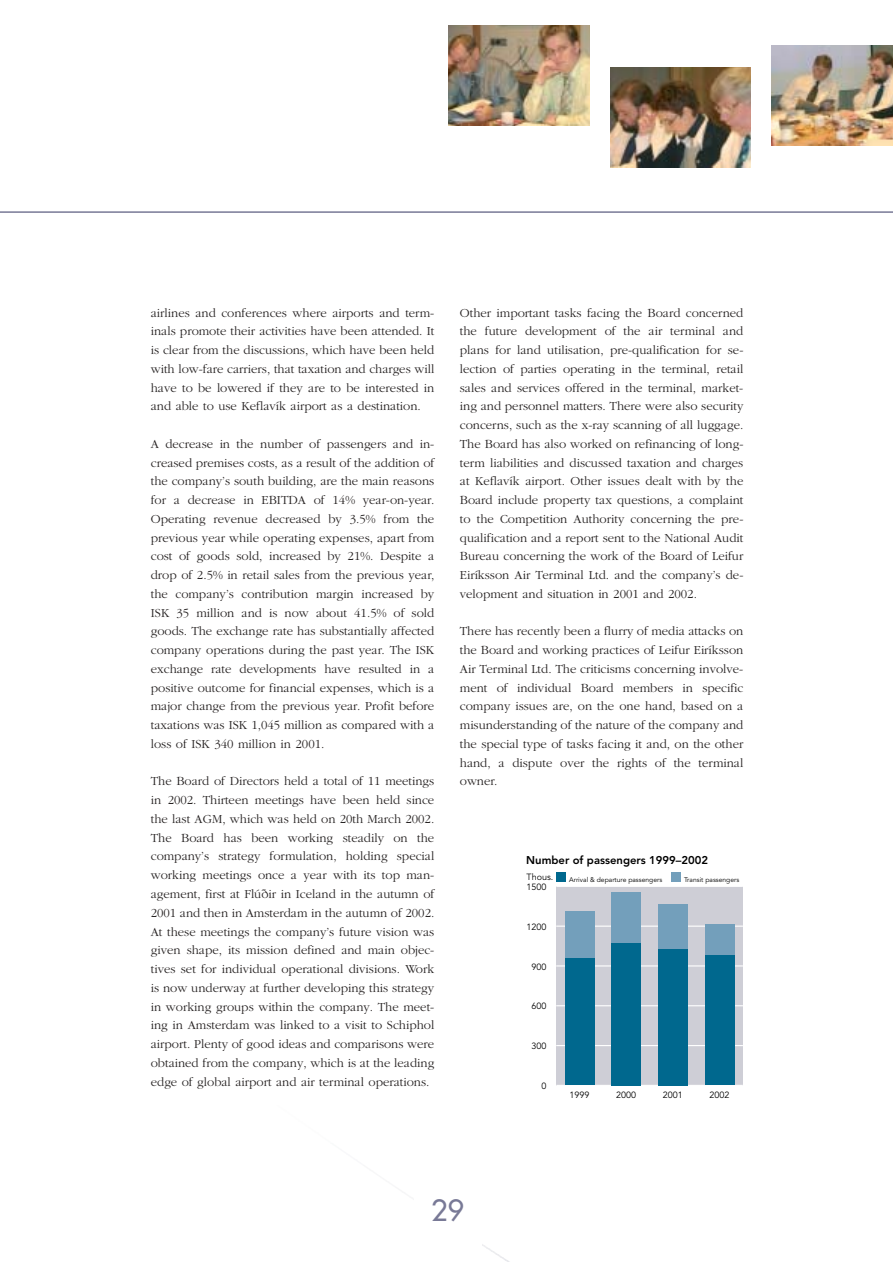
<style>
.page{position:relative;width:893px;height:1262px;background:#fff}
.page>*{position:absolute;margin:0;border:0;box-sizing:border-box;transform-origin:0 0}
.t1{font:28.5px "Futura";color:#787996}
.t2{font:300 12.75px/18.8px "Garamond";color:#231f1f;text-align:justify}
.t3{font:800 11.25px "Avenir";color:#000}
.t4{font:9px "Avenir";color:#000}
.t5{font:6.75px "Avenir";color:#000}
</style>
<div class="page">
<div style="left:0;top:1138px;width:510px;height:5px;background:#fbfcfc"></div>
<hr style="left:0;top:1235px;width:510px;height:1px;background:#f2f3f5">
<hr style="left:0;top:1236px;width:510px;height:2px;background:#f1f3f5">
<hr style="left:0;top:1238px;width:510px;height:1px;background:#f1f2f5">
<hr style="left:0;top:1239px;width:510px;height:2px;background:#f0f0f3">
<hr style="left:0;top:1241px;width:510px;height:1px;background:#efeff3">
<hr style="left:0;top:1242px;width:510px;height:2px;background:#efeff2">
<hr style="left:0;top:1244px;width:510px;height:1px;background:#efeff1">
<hr style="left:0;top:1245px;width:510px;height:2px;background:#efeff1">
<hr style="left:0;top:1247px;width:510px;height:1px;background:#edeef0">
<hr style="left:0;top:1248px;width:510px;height:2px;background:#ecedf0">
<hr style="left:0;top:1250px;width:510px;height:1px;background:#ecedf0">
<hr style="left:0;top:1251px;width:510px;height:2px;background:#ecedef">
<hr style="left:0;top:1253px;width:510px;height:1px;background:#ececee">
<hr style="left:0;top:1254px;width:510px;height:2px;background:#ebebee">
<hr style="left:0;top:1256px;width:510px;height:1px;background:#ebebee">
<hr style="left:0;top:1257px;width:510px;height:2px;background:#eaeaee">
<hr style="left:0;top:1259px;width:510px;height:1px;background:#e8e9ed">
<hr style="left:0;top:1260px;width:510px;height:1px;background:#e8e9ed">
<div style="left:414px;top:1194px;width:67px;height:54px;background:#fff"></div>
<hr style="left:0;top:211px;width:892px;height:2px;background:#787996">
<div style="left:556px;top:886px;width:186px;height:199px;background:#ceced6"></div>
<hr style="left:556px;top:1084px;width:186px;height:2px;background:#fff">
<hr style="left:556px;top:1045px;width:186px;height:1px;background:#fff">
<hr style="left:556px;top:1005px;width:186px;height:1px;background:#fff">
<hr style="left:556px;top:965px;width:186px;height:1px;background:#fff">
<hr style="left:556px;top:925px;width:186px;height:1px;background:#fff">
<hr style="left:556px;top:885px;width:186px;height:2px;background:#fff">
<div style="left:564px;top:911px;width:30px;height:47px;background:#739fbb"></div>
<div style="left:611px;top:892px;width:30px;height:50px;background:#739fbb"></div>
<div style="left:658px;top:904px;width:29px;height:44px;background:#739fbb"></div>
<div style="left:704px;top:923px;width:30px;height:32px;background:#739fbb"></div>
<div style="left:564px;top:958px;width:30px;height:127px;background:#00688e"></div>
<div style="left:611px;top:942px;width:30px;height:143px;background:#00688e"></div>
<div style="left:658px;top:948px;width:29px;height:137px;background:#00688e"></div>
<div style="left:704px;top:955px;width:30px;height:130px;background:#00688e"></div>
<div style="left:556px;top:872px;width:10px;height:10px;background:#00688e"></div>
<div style="left:671px;top:872px;width:9px;height:10px;background:#739fbb"></div>
<img style="left:610px;top:67px;width:140px;height:100px">
<img style="left:448px;top:25px;width:141px;height:101px">
<img style="left:771px;top:45px;width:121px;height:101px">
<p class="t2" style="left:151px;top:304px;width:285px">airlines and conferences where airports and term&shy;inals promote their activities have been attended. It is clear from the discussions, which have been held with low-fare carriers, that taxation and charges will have to be lowered if they are to be interested in and able to use Keflavík airport as a destination.</p>
<p class="t2" style="left:151px;top:435px;width:285px">A decrease in the number of passengers and in&shy;creased premises costs, as a result of the addition of the company’s south building, are the main reasons for a decrease in EBITDA of 14% year-on-year.<br>Operating revenue decreased by 3.5% from the previous year while operating expenses, apart from cost of goods sold, increased by 21%. Despite a drop of 2.5% in retail sales from the previous year, the company’s contribution margin increased by ISK 35 million and is now about 41.5% of sold goods. The exchange rate has substantially affected company operations during the past year. The ISK exchange rate developments have resulted in a positive outcome for financial expenses, which is a major change from the previous year. Profit before taxations was ISK 1,045 million as compared with a loss of ISK 340 million in 2001.</p>
<p class="t2" style="left:151px;top:773px;width:285px">The Board of Directors held a total of 11 meetings in 2002. Thirteen meetings have been held since the last AGM, which was held on 20th March 2002.<br>The Board has been working steadily on the company’s strategy formulation, holding special working meetings once a year with its top man&shy;agement, first at Flúðir in Iceland in the autumn of 2001 and then in Amsterdam in the autumn of 2002.<br>At these meetings the company’s future vision was given shape, its mission defined and main objec&shy;tives set for individual operational divisions. Work is now underway at further developing this strategy in working groups within the company. The meet&shy;ing in Amsterdam was linked to a visit to Schiphol airport. Plenty of good ideas and comparisons were obtained from the company, which is at the leading edge of global airport and air terminal operations.</p>
<p class="t2" style="left:460px;top:304px;width:285px">Other important tasks facing the Board concerned the future development of the air terminal and plans for land utilisation, pre-qualification for se&shy;lection of parties operating in the terminal, retail sales and services offered in the terminal, market&shy;ing and personnel matters. There were also security concerns, such as the x-ray scanning of all luggage.<br>The Board has also worked on refinancing of long&shy;term liabilities and discussed taxation and charges at Keflavík airport. Other issues dealt with by the Board include property tax questions, a complaint to the Competition Authority concerning the pre&shy;qualification and a report sent to the National Audit Bureau concerning the work of the Board of Leifur Eiríksson Air Terminal Ltd. and the company’s de&shy;velopment and situation in 2001 and 2002.</p>
<p class="t2" style="left:460px;top:623px;width:285px">There has recently been a flurry of media attacks on the Board and working practices of Leifur Eiríksson Air Terminal Ltd. The criticisms concerning involve&shy;ment of individual Board members in specific company issues are, on the one hand, based on a misunderstanding of the nature of the company and the special type of tasks facing it and, on the other hand, a dispute over the rights of the terminal owner.</p>
<p class="t3" style="left:526px;top:855px;width:183px">Number of passengers 1999–2002</p>
<p class="t5" style="left:569px;top:877px;width:94px">Arrival &amp; departure passengers</p>
<p class="t5" style="left:684px;top:877px;width:57px">Transit passengers</p>
<p class="t4" style="left:526px;top:872px;width:28px">Thous.</p>
<p class="t4" style="left:526px;top:883px;width:22px">1500</p>
<p class="t4" style="left:526px;top:923px;width:22px">1200</p>
<p class="t4" style="left:531px;top:962px;width:17px">900</p>
<p class="t4" style="left:531px;top:1002px;width:17px">600</p>
<p class="t4" style="left:531px;top:1042px;width:17px">300</p>
<p class="t4" style="left:541px;top:1082px;width:7px">0</p>
<p class="t4" style="left:569px;top:1091px;width:22px">1999</p>
<p class="t4" style="left:616px;top:1091px;width:22px">2000</p>
<p class="t4" style="left:663px;top:1091px;width:22px">2001</p>
<p class="t4" style="left:709px;top:1091px;width:22px">2002</p>
<h1 class="t1" style="left:431px;top:1195px;width:34px">29</h1>
</div>
